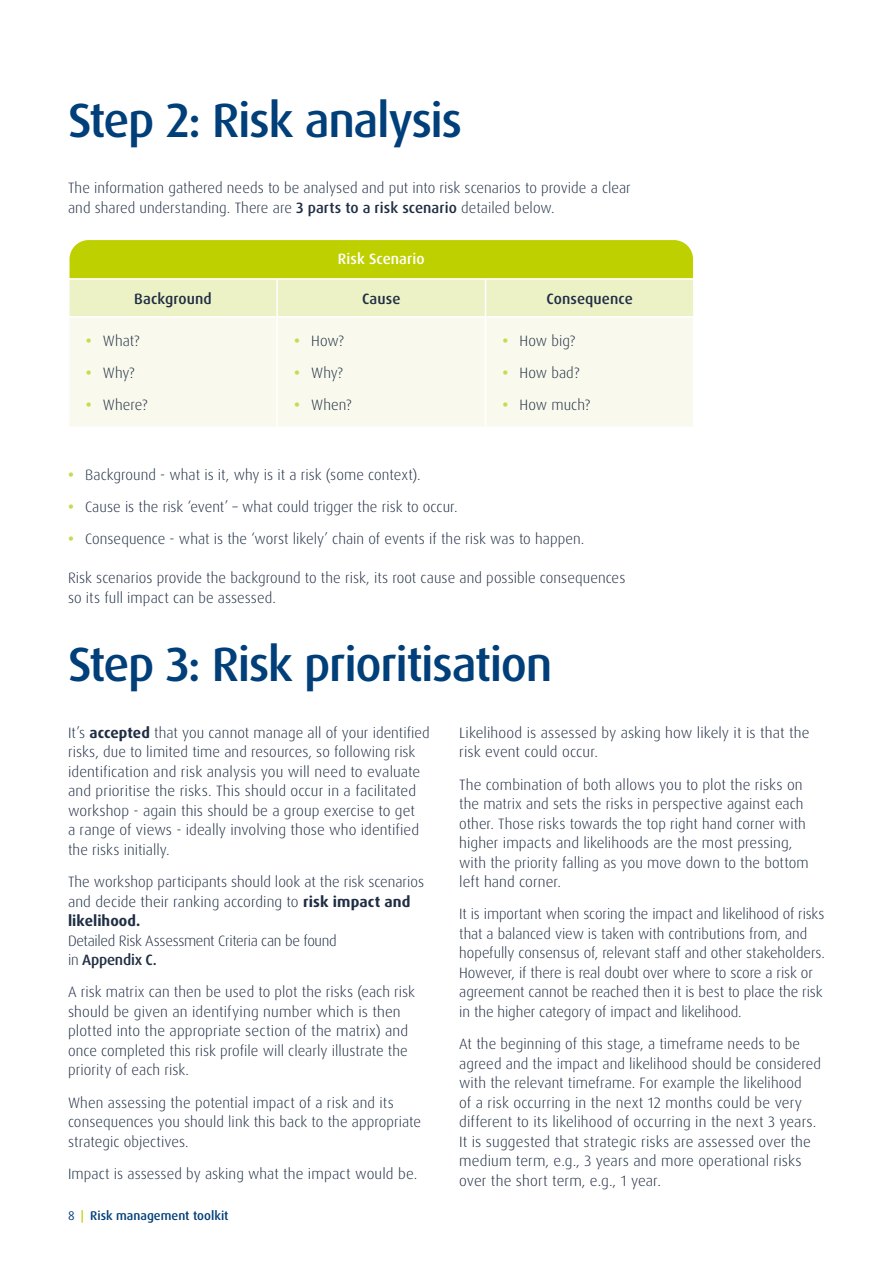
<style>
.page{position:relative;width:893px;height:1263px;background:#fff}
.page>*{position:absolute;margin:0;border:0;box-sizing:border-box;transform-origin:0 0}
.t1{font:500 48px "Dax Pro";letter-spacing:-.03em;color:#003f79}
.t2{font:300 15px/19.5px "Dax Pro";letter-spacing:.005em;color:#202e44}
.t3{font:300 15px/19.5px "Dax Pro";letter-spacing:-.02em;color:#202e44}
.t4{font:500 15px "Dax Pro";letter-spacing:.005em;color:#202e44}
.t5{font:500 15px "Dax Pro";letter-spacing:.005em;color:#fff}
.t6{font:500 12.6px "Dax Pro";color:#003f79}
.s1{font-weight:500}
.s2{font-weight:700;color:#cdd84e}
.s3{font-weight:700}
.s4{font-weight:400}
.s5{color:#bed000}
</style>
<div class="page">
<div style="left:70px;top:318px;width:623px;height:109px;background:#f9faed"></div>
<hr style="left:276px;top:318px;width:2px;height:109px;background:#fff">
<hr style="left:485px;top:318px;width:1px;height:109px;background:#fff">
<svg style="left:69px;top:240px;width:625px;height:77px"></svg>
<h1 class="t1" style="left:68px;top:89px;width:396px">Step 2: Risk analysis</h1>
<p class="t2" style="left:68px;top:178px;width:564px">The information gathered needs to be analysed and put into risk scenarios to provide a clear and shared understanding. There are <span class="s1">3 parts to a risk scenario</span> detailed below.</p>
<p class="t5" style="left:338px;top:249px;width:88px">Risk Scenario</p>
<p class="t4" style="left:134px;top:289px;width:79px">Background</p>
<p class="t4" style="left:362px;top:289px;width:40px">Cause</p>
<p class="t4" style="left:546px;top:289px;width:88px">Consequence</p>
<p class="t2" style="left:86px;top:331px;width:55px"><span class="s2">•</span> What?</p>
<p class="t2" style="left:86px;top:363px;width:50px"><span class="s2">•</span> Why?</p>
<p class="t2" style="left:86px;top:395px;width:63px"><span class="s2">•</span> Where?</p>
<p class="t2" style="left:502px;top:331px;width:74px"><span class="s2">•</span> How big?</p>
<p class="t2" style="left:502px;top:363px;width:79px"><span class="s2">•</span> How bad?</p>
<p class="t2" style="left:502px;top:395px;width:89px"><span class="s2">•</span> How much?</p>
<p class="t2" style="left:294px;top:331px;width:51px"><span class="s2">•</span> How?</p>
<p class="t2" style="left:294px;top:363px;width:50px"><span class="s2">•</span> Why?</p>
<p class="t2" style="left:294px;top:395px;width:59px"><span class="s2">•</span> When?</p>
<p class="t2" style="left:68px;top:465px;width:354px"><span class="s2">•</span> Background - what is it, why is it a risk (some context).</p>
<p class="t2" style="left:68px;top:497px;width:391px"><span class="s2">•</span> Cause is the risk ‘event’ – what could trigger the risk to occur.</p>
<p class="t2" style="left:68px;top:529px;width:518px"><span class="s2">•</span> Consequence - what is the ‘worst likely’ chain of events if the risk was to happen.</p>
<p class="t2" style="left:68px;top:568px;width:559px">Risk scenarios provide the background to the risk, its root cause and possible consequences so its full impact can be assessed.</p>
<h1 class="t1" style="left:68px;top:634px;width:486px">Step 3: Risk prioritisation</h1>
<p class="t2" style="left:68px;top:723px;width:363px">It’s <span class="s3">accepted</span> that you cannot manage all of your identified risks, due to limited time and resources, so following risk identification and risk analysis you will need to evaluate and prioritise the risks. This should occur in a facilitated workshop - again this should be a group exercise to get<br>a range of views - ideally involving those who identified the risks initially.</p>
<p class="t2" style="left:68px;top:872px;width:358px">The workshop participants should look at the risk scenarios and decide their ranking according to <span class="s3">risk impact and likelihood.</span></p>
<p class="t3" style="left:68px;top:931px;width:270px">Detailed Risk Assessment Criteria can be found in <span class="s1">Appendix C.</span></p>
<p class="t2" style="left:68px;top:982px;width:349px">A risk matrix can then be used to plot the risks (each risk should be given an identifying number which is then plotted into the appropriate section of the matrix) and once completed this risk profile will clearly illustrate the priority of each risk.</p>
<p class="t2" style="left:68px;top:1093px;width:354px">When assessing the potential impact of a risk and its consequences you should link this back to the appropriate strategic objectives.</p>
<p class="t2" style="left:68px;top:1164px;width:351px">Impact is assessed by asking what the impact would be.</p>
<p class="t6" style="left:68px;top:1208px;width:162px"><span class="s4">8</span> <span class="s5">|</span> Risk management toolkit</p>
<p class="t2" style="left:459px;top:723px;width:352px">Likelihood is assessed by asking how likely it is that the risk event could occur.</p>
<p class="t2" style="left:459px;top:775px;width:351px">The combination of both allows you to plot the risks on the matrix and sets the risks in perspective against each other. Those risks towards the top right hand corner with higher impacts and likelihoods are the most pressing, with the priority falling as you move down to the bottom left hand corner.</p>
<p class="t2" style="left:459px;top:904px;width:367px">It is important when scoring the impact and likelihood of risks that a balanced view is taken with contributions from, and hopefully consensus of, relevant staff and other stakeholders.<br>However, if there is real doubt over where to score a risk or agreement cannot be reached then it is best to place the risk in the higher category of impact and likelihood.</p>
<p class="t2" style="left:459px;top:1034px;width:363px">At the beginning of this stage, a timeframe needs to be agreed and the impact and likelihood should be considered with the relevant timeframe. For example the likelihood<br>of a risk occurring in the next 12 months could be very different to its likelihood of occurring in the next 3 years.<br>It is suggested that strategic risks are assessed over the medium term, e.g., 3 years and more operational risks over the short term, e.g., 1 year.</p>
</div>
